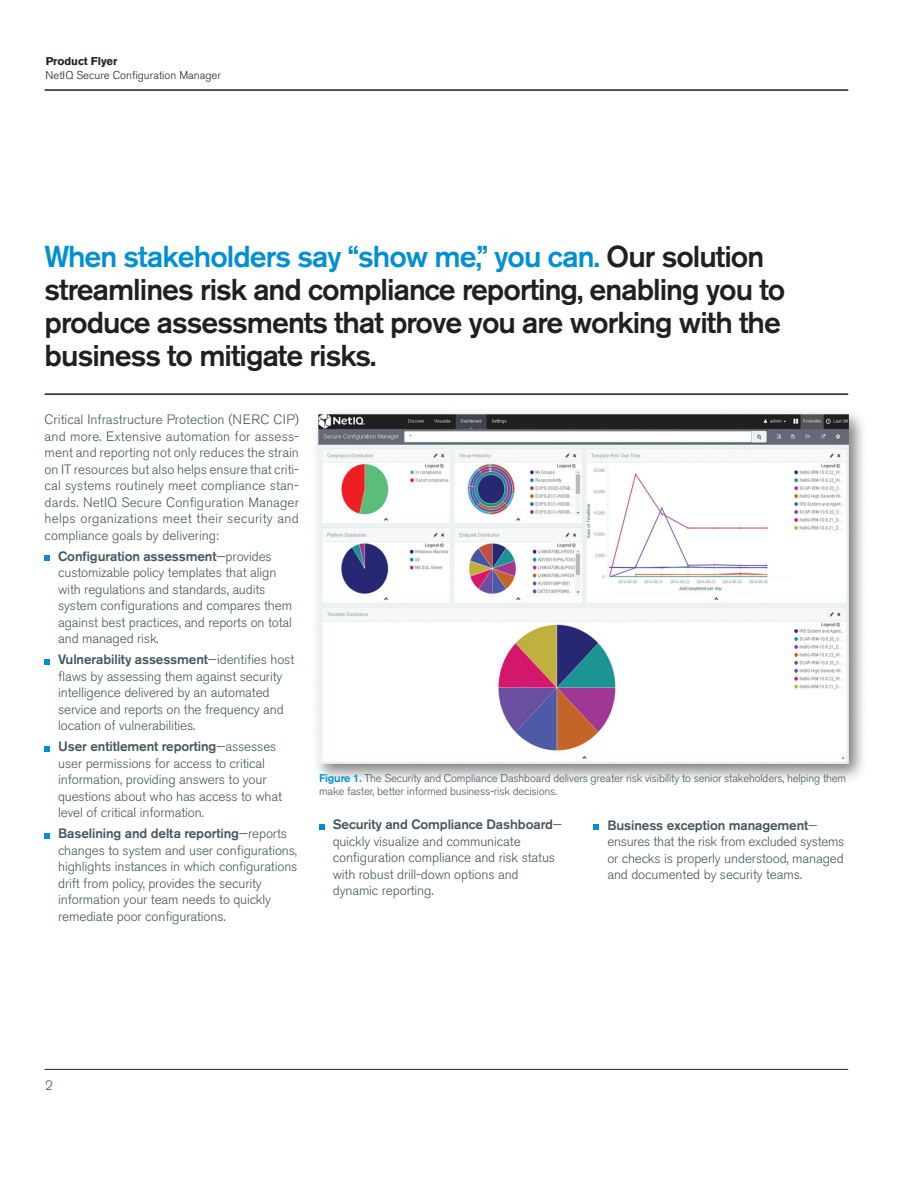
<style>
.page{position:relative;width:918px;height:1188px;background:#fff}
.page>*{position:absolute;margin:0;border:0;box-sizing:border-box;transform-origin:0 0}
.intro2_bold_20_22-ru{font:500 30px/33px "Akzidenz Grotesk BE";letter-spacing:-.03em;color:#231f20}
.body_9_11_indent_ita{font:300 13.5px/16.5px "Akzidenz Grotesk BE";letter-spacing:-.01em;color:#45555f}
.body_9_11{font:300 13.5px/16.5px "Akzidenz Grotesk BE";color:#45555f;text-align:justify}
.body1{font:300 13.5px "Akzidenz Grotesk BE";color:#45555f}
.Footnote_-_Bold_Ital{font:300 11.25px/13.5px "Akzidenz Grotesk BE";letter-spacing:-.015em;color:#45555f}
.t1{font:300 11.25px "Akzidenz Grotesk BE";color:#231f20}
.t2{font:700 11.25px "Akzidenz Grotesk BE";color:#231f20}
.s1{color:#008fd5}
.s2{font-weight:500}
.s3{font-weight:500;color:#008fd5}
</style>
<div class="page">
<hr style="left:45px;top:1069px;width:803px;height:1px;background:#231f20">
<hr style="left:45px;top:89px;width:803px;height:2px;background:#231f20">
<svg style="left:45px;top:556px;width:5px;height:5px"></svg>
<svg style="left:45px;top:659px;width:5px;height:5px"></svg>
<svg style="left:45px;top:746px;width:5px;height:5px"></svg>
<svg style="left:45px;top:833px;width:5px;height:5px"></svg>
<svg style="left:319px;top:824px;width:5px;height:5px"></svg>
<svg style="left:594px;top:825px;width:5px;height:5px"></svg>
<hr style="left:45px;top:393px;width:803px;height:2px;background:#231f20">
<img style="left:315px;top:411px;width:549px;height:369px">
<p class="t2" style="left:46px;top:54px;width:73px">Product Flyer</p>
<p class="t1" style="left:46px;top:69px;width:177px">NetIQ Secure Configuration Manager</p>
<p class="intro2_bold_20_22-ru" style="left:45px;top:240px;width:742px"><span class="s1">When stakeholders say “show me,” you can.</span> Our solution streamlines risk and compliance reporting, enabling you to produce assessments that prove you are working with the business to mitigate risks.</p>
<p class="body_9_11" style="left:45px;top:412px;width:256px">Critical Infrastructure Protection (NERC CIP) and more. Extensive automation for assess&shy;ment and reporting not only reduces the strain on IT resources but also helps ensure that criti&shy;cal systems routinely meet compliance stan&shy;dards. NetIQ Secure Configuration Manager helps organizations meet their security and compliance goals by delivering:</p>
<p class="body_9_11_indent_ita" style="left:58px;top:548px;width:236px"><span class="s2">Configuration assessment</span>—provides customizable policy templates that align with regulations and standards, audits system configurations and compares them against best practices, and reports on total and managed risk.</p>
<p class="body_9_11_indent_ita" style="left:58px;top:652px;width:238px"><span class="s2">Vulnerability assessment</span>—identifies host flaws by assessing them against security intelligence delivered by an automated service and reports on the frequency and location of vulnerabilities.</p>
<p class="body_9_11_indent_ita" style="left:58px;top:739px;width:225px"><span class="s2">User entitlement reporting</span>—assesses user permissions for access to critical information, providing answers to your questions about who has access to what level of critical information.</p>
<p class="body_9_11_indent_ita" style="left:58px;top:826px;width:241px"><span class="s2">Baselining and delta reporting</span>—reports changes to system and user configurations, highlights instances in which configurations drift from policy, provides the security information your team needs to quickly remediate poor configurations.</p>
<p class="body_9_11_indent_ita" style="left:333px;top:817px;width:231px"><span class="s2">Security and Compliance Dashboard</span>— quickly visualize and communicate configuration compliance and risk status with robust drill-down options and dynamic reporting.</p>
<p class="body_9_11_indent_ita" style="left:607px;top:817px;width:239px"><span class="s2">Business exception management</span>— ensures that the risk from excluded systems or checks is properly understood, managed and documented by security teams.</p>
<p class="Footnote_-_Bold_Ital" style="left:319px;top:771px;width:529px"><span class="s3">Figure 1.</span> The Security and Compliance Dashboard delivers greater risk visibility to senior stakeholders, helping them make faster, better informed business-risk decisions.</p>
<p class="body1" style="left:45px;top:1078px;width:9px">2</p>
</div>
